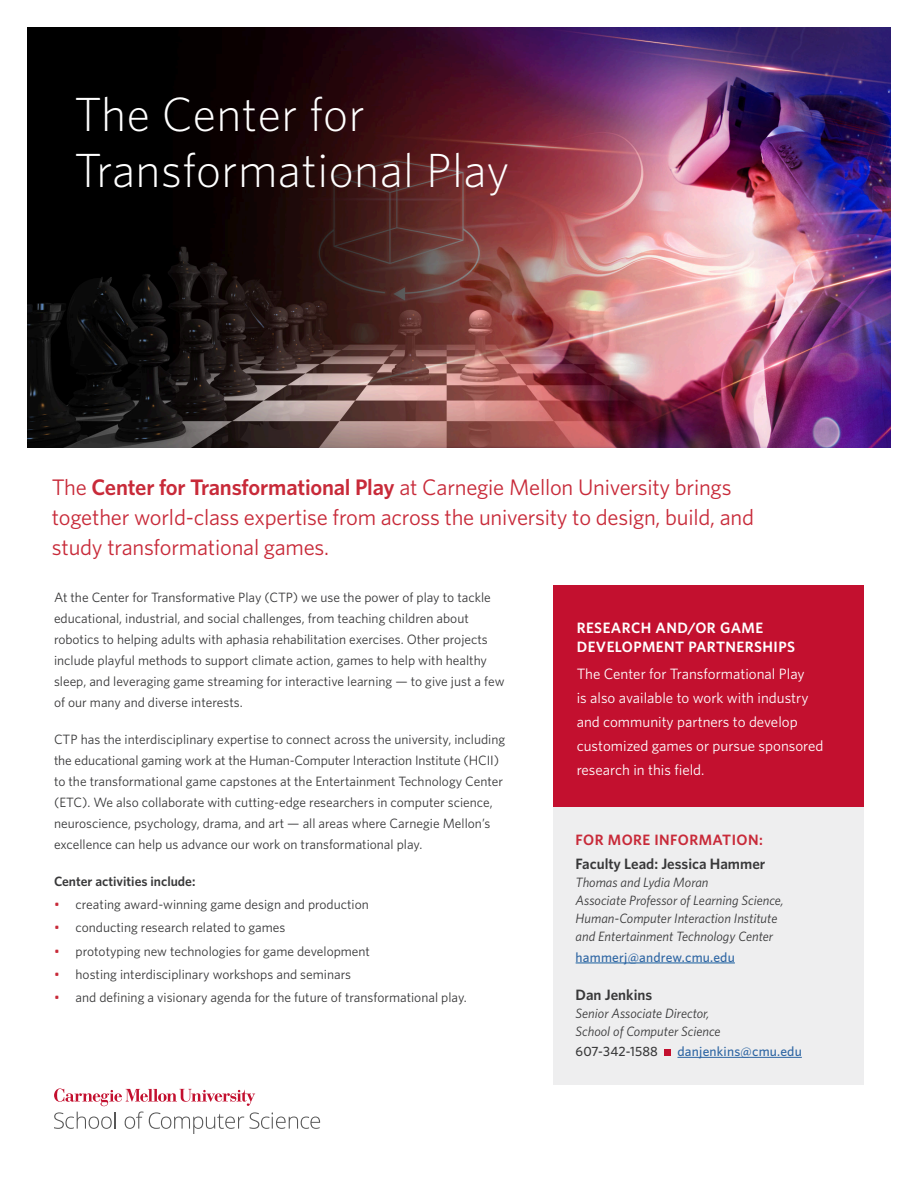
<style>
.page{position:relative;width:918px;height:1188px;background:#fff}
.page>*{position:absolute;margin:0;border:0;box-sizing:border-box;transform-origin:0 0}
.Body_Copy{font:300 48px/55.5px "Whitney";letter-spacing:.01em;color:#fff}
.Body_Copy-2{font:22.5px/30px "Whitney";letter-spacing:-.01em;color:#c82a39}
.Body_Copy-3{font:15px/24px "Whitney";color:#fff}
.Body_Copy_Bold{font:600 15px/19.5px "Whitney";letter-spacing:.03em;color:#fff}
.Body_Copy_Bold-2{font:600 15px "Whitney";color:#383839}
.Body_Copy_Bold-3{font:600 15px "Whitney";letter-spacing:.03em;color:#c82a39}
.Body_Copy-4{font:13.5px/21px "Whitney";color:#383839}
.Body_Copy_Bold-4{font:italic 13.5px/18px "Whitney";color:#383839}
.Body_Copy_Bold-5{font:500 13.5px "Whitney";letter-spacing:.015em;color:#2d65a3}
.Body_Copy-5{font:600 13.5px "Whitney";color:#383839}
.Body_Copy_Bold-6{font:500 13.5px "Whitney";letter-spacing:.015em;color:#383839}
.s1{font-weight:600}
.s2{color:#c82a39}
</style>
<div class="page">
<img style="left:27px;top:27px;width:864px;height:420px">
<div style="left:554px;top:585px;width:310px;height:470px;background:#c3102f"></div>
<div style="left:554px;top:807px;width:310px;height:277px;background:#eeeeef"></div>
<hr style="left:576px;top:963px;width:159px;height:1px;background:#175d9e">
<hr style="left:677px;top:1057px;width:125px;height:1px;background:#2d65a3">
<div style="left:664px;top:1050px;width:7px;height:6px;background:#c3102f"></div>
<svg style="left:54px;top:1088px;width:201px;height:18px"></svg>
<svg style="left:54px;top:1112px;width:62px;height:17px"></svg>
<svg style="left:125px;top:1112px;width:119px;height:22px"></svg>
<svg style="left:250px;top:1112px;width:70px;height:17px"></svg>
<p class="Body_Copy" style="left:75px;top:85px;width:436px">The Center for<br>Transformational Play</p>
<p class="Body_Copy-2" style="left:52px;top:472px;width:704px">The <span class="s1">Center for Transformational Play</span> at Carnegie Mellon University brings together world-class expertise from across the university to design, build, and study transformational games.</p>
<p class="Body_Copy-4" style="left:54px;top:586px;width:452px">At the Center for Transformative Play (CTP) we use the power of play to tackle educational, industrial, and social challenges, from teaching children about robotics to helping adults with aphasia rehabilitation exercises. Other projects include playful methods to support climate action, games to help with healthy sleep, and leveraging game streaming for interactive learning — to give just a few of our many and diverse interests.</p>
<p class="Body_Copy-4" style="left:54px;top:728px;width:453px">CTP has the interdisciplinary expertise to connect across the university, including the educational gaming work at the Human-Computer Interaction Institute (HCII) to the transformational game capstones at the Entertainment Technology Center (ETC). We also collaborate with cutting-edge researchers in computer science, neuroscience, psychology, drama, and art — all areas where Carnegie Mellon’s excellence can help us advance our work on transformational play.</p>
<p class="Body_Copy-5" style="left:54px;top:872px;width:143px">Center activities include:</p>
<p class="Body_Copy-4" style="left:54px;top:894px;width:316px"><span class="s2">•</span> creating award-winning game design and production</p>
<p class="Body_Copy-4" style="left:54px;top:917px;width:233px"><span class="s2">•</span> conducting research related to games</p>
<p class="Body_Copy-4" style="left:54px;top:940px;width:318px"><span class="s2">•</span> prototyping new technologies for game development</p>
<p class="Body_Copy-4" style="left:54px;top:963px;width:299px"><span class="s2">•</span> hosting interdisciplinary workshops and seminars</p>
<p class="Body_Copy-4" style="left:54px;top:986px;width:414px"><span class="s2">•</span> and defining a visionary agenda for the future of transformational play.</p>
<p class="Body_Copy_Bold" style="left:577px;top:618px;width:220px">RESEARCH AND/OR GAME<br>DEVELOPMENT PARTNERSHIPS</p>
<p class="Body_Copy-3" style="left:577px;top:662px;width:248px">The Center for Transformational Play<br>is also available to work with industry and community partners to develop customized games or pursue sponsored research in this field.</p>
<p class="Body_Copy_Bold-3" style="left:576px;top:829px;width:189px">FOR MORE INFORMATION:</p>
<p class="Body_Copy_Bold-2" style="left:576px;top:854px;width:191px">Faculty Lead: Jessica Hammer</p>
<p class="Body_Copy_Bold-4" style="left:576px;top:873px;width:210px">Thomas and Lydia Moran<br>Associate Professor of Learning Science, Human-Computer Interaction Institute and Entertainment Technology Center</p>
<p class="Body_Copy_Bold-5" style="left:576px;top:948px;width:161px">hammerj@andrew.cmu.edu</p>
<p class="Body_Copy_Bold-2" style="left:576px;top:985px;width:78px">Dan Jenkins</p>
<p class="Body_Copy_Bold-4" style="left:576px;top:1004px;width:147px">Senior Associate Director,<br>School of Computer Science</p>
<p class="Body_Copy_Bold-6" style="left:576px;top:1042px;width:84px">607-342-1588</p>
<p class="Body_Copy_Bold-5" style="left:677px;top:1042px;width:126px">danjenkins@cmu.edu</p>
</div>
